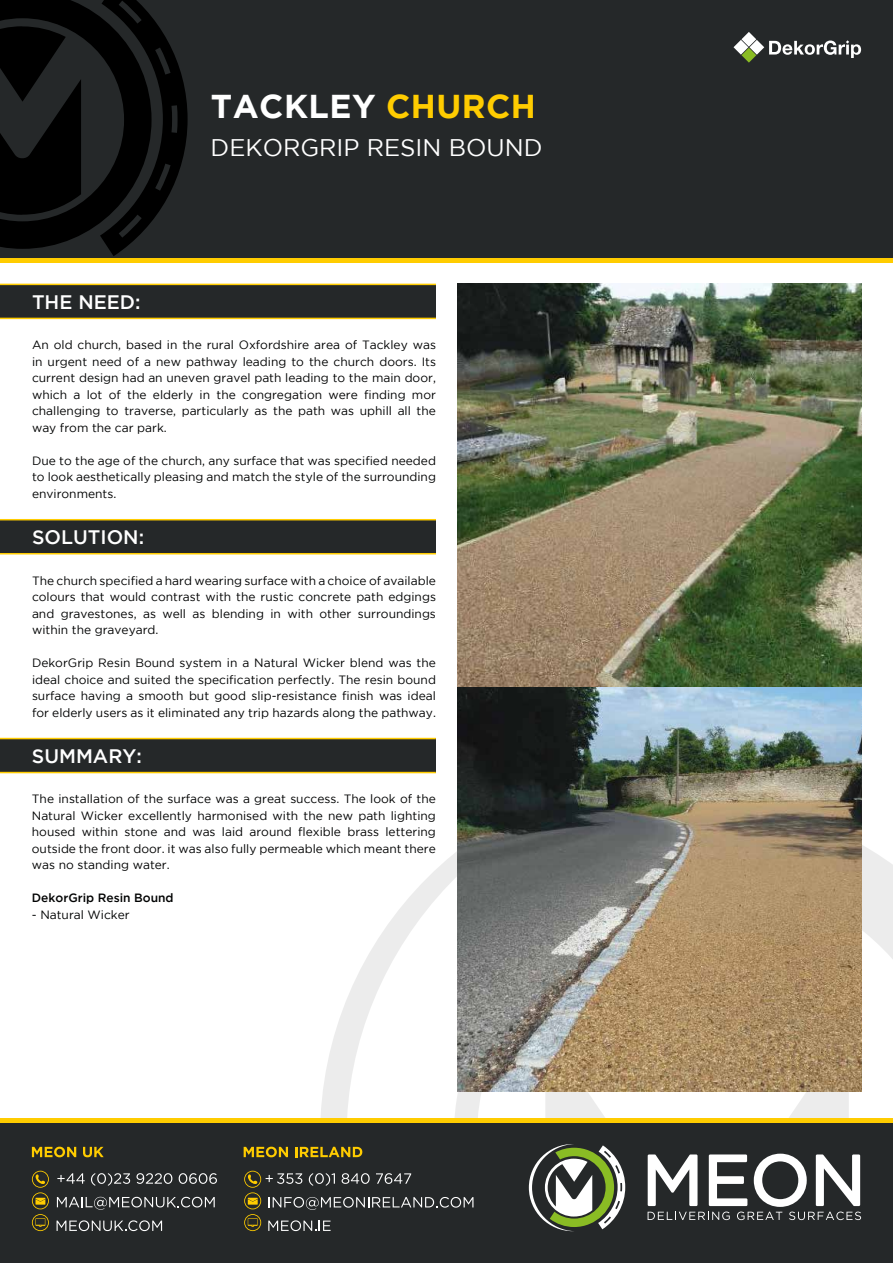
<style>
.page{position:relative;width:893px;height:1263px;background:#fff}
.page>*{position:absolute;margin:0;border:0;box-sizing:border-box;transform-origin:0 0}
.t1{font:700 33px "Gotham";letter-spacing:.015em;color:#fff}
.t2{font:24px "Gotham";color:#fff}
.t3{font:500 19.5px "Gotham";color:#fff}
.t4{font:12px/16.5px "Gotham";color:#010202;text-align:justify}
.t5{font:500 12px "Gotham";color:#010202}
.s1{color:#fc0}
</style>
<div class="page">
<svg style="left:700px;top:801px;width:193px;height:317px"></svg>
<svg style="left:320px;top:773px;width:380px;height:345px"></svg>
<div style="left:0;top:0;width:893px;height:262px;background:#252829"></div>
<svg style="left:0;top:0;width:188px;height:256px"></svg>
<hr style="left:0;top:258px;width:893px;height:4px;background:#fc0">
<div style="left:0;top:284px;width:436px;height:34px;background:#252829"></div>
<hr style="left:0;top:318px;width:436px;height:1px;background:#fc0">
<hr style="left:0;top:284px;width:436px;height:1px;background:#fc0">
<div style="left:0;top:520px;width:436px;height:34px;background:#252829"></div>
<hr style="left:0;top:553px;width:436px;height:1px;background:#fc0">
<hr style="left:0;top:519px;width:436px;height:1px;background:#fc0">
<div style="left:0;top:738px;width:436px;height:34px;background:#252829"></div>
<hr style="left:0;top:772px;width:436px;height:1px;background:#fc0">
<hr style="left:0;top:738px;width:436px;height:1px;background:#fc0">
<svg style="left:733px;top:32px;width:128px;height:31px"></svg>
<div style="left:0;top:1123px;width:893px;height:140px;background:#252829"></div>
<div style="left:0;top:1118px;width:893px;height:5px;background:#fc0"></div>
<svg style="left:648px;top:1154px;width:213px;height:66px"></svg>
<svg style="left:529px;top:1144px;width:96px;height:87px"></svg>
<svg style="left:32px;top:1171px;width:17px;height:60px"></svg>
<svg style="left:32px;top:1147px;width:44px;height:10px"></svg>
<svg style="left:83px;top:1147px;width:21px;height:10px"></svg>
<svg style="left:57px;top:1173px;width:28px;height:11px"></svg>
<svg style="left:91px;top:1173px;width:39px;height:13px"></svg>
<svg style="left:136px;top:1173px;width:36px;height:11px"></svg>
<svg style="left:179px;top:1173px;width:38px;height:11px"></svg>
<svg style="left:57px;top:1197px;width:158px;height:13px"></svg>
<svg style="left:57px;top:1220px;width:105px;height:11px"></svg>
<svg style="left:244px;top:1147px;width:44px;height:10px"></svg>
<svg style="left:295px;top:1147px;width:67px;height:10px"></svg>
<svg style="left:244px;top:1171px;width:229px;height:60px"></svg>
<img style="left:457px;top:284px;width:404px;height:807px">
<h3 class="t3" style="left:32px;top:291px;width:110px">THE NEED:</h3>
<h1 class="t1" style="left:211px;top:87px;width:327px">TACKLEY <span class="s1">CHURCH</span></h1>
<h2 class="t2" style="left:211px;top:134px;width:333px">DEKORGRIP RESIN BOUND</h2>
<p class="t4" style="left:32px;top:336px;width:405px">An old church, based in the rural Oxfordshire area of Tackley was in urgent need of a new pathway leading to the church doors. Its current design had an uneven gravel path leading to the main door, which a lot of the elderly in the congregation were finding mor challenging to traverse, particularly as the path was uphill all the way from the car park.</p>
<p class="t4" style="left:32px;top:452px;width:405px">Due to the age of the church, any surface that was specified needed to look aesthetically pleasing and match the style of the surrounding environments.</p>
<h3 class="t3" style="left:32px;top:526px;width:114px">SOLUTION:</h3>
<p class="t4" style="left:32px;top:572px;width:405px">The church specified a hard wearing surface with a choice of available colours that would contrast with the rustic concrete path edgings and gravestones, as well as blending in with other surroundings within the graveyard.</p>
<p class="t4" style="left:32px;top:654px;width:405px">DekorGrip Resin Bound system in a Natural Wicker blend was the ideal choice and suited the specification perfectly. The resin bound surface having a smooth but good slip-resistance finish was ideal for elderly users as it eliminated any trip hazards along the pathway.</p>
<h3 class="t3" style="left:32px;top:745px;width:111px">SUMMARY:</h3>
<p class="t4" style="left:32px;top:791px;width:405px">The installation of the surface was a great success. The look of the Natural Wicker excellently harmonised with the new path lighting housed within stone and was laid around flexible brass lettering outside the front door. it was also fully permeable which meant there was no standing water.</p>
<p class="t5" style="left:32px;top:891px;width:143px">DekorGrip Resin Bound</p>
<p class="t4" style="left:32px;top:906px;width:99px">- Natural Wicker</p>
</div>
